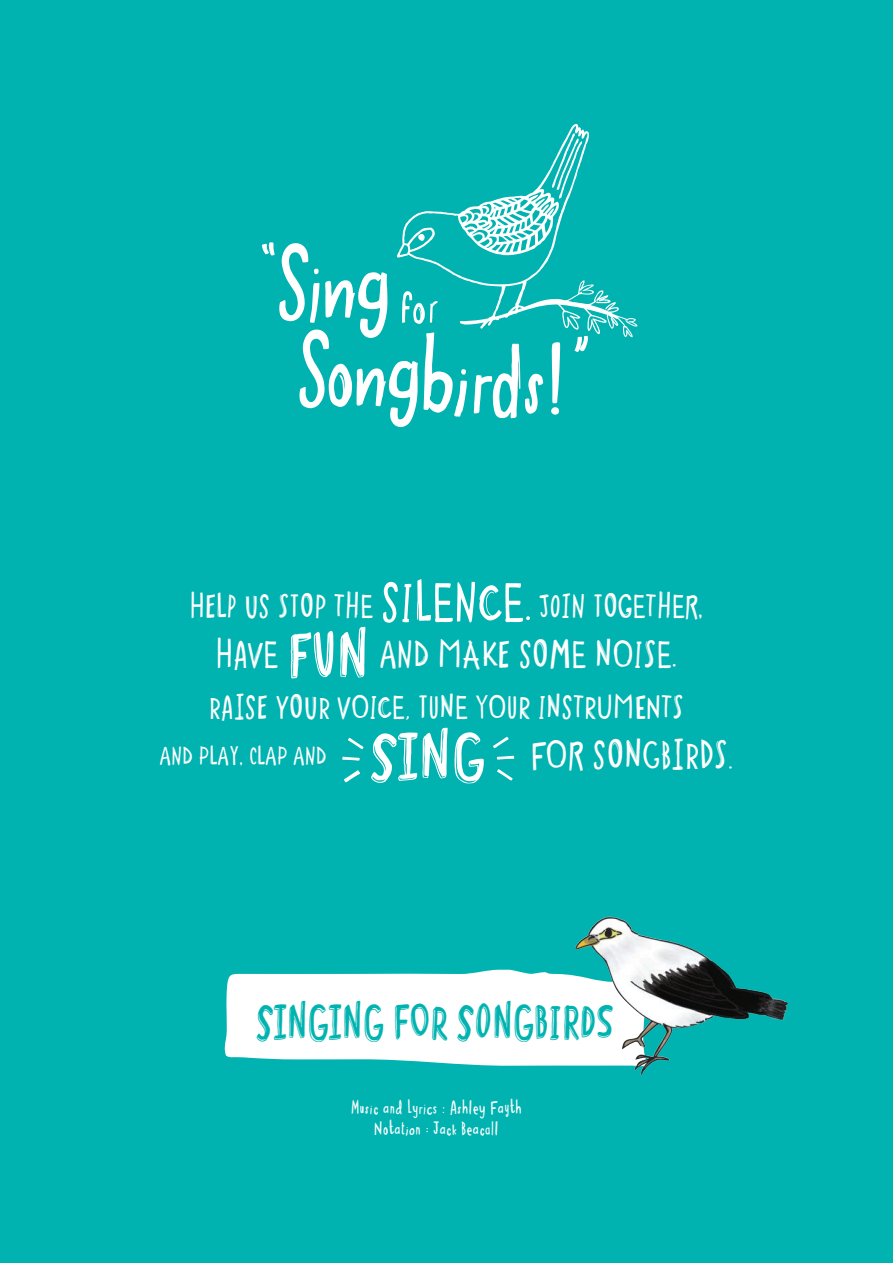
<style>
.page{position:relative;width:893px;height:1263px;background:#00b3b0}
.page>*{position:absolute;margin:0;border:0;box-sizing:border-box;transform-origin:0 0}
.t1{font:700 43.2px "Chester Zoo Fun";color:#00b3b0;scale:.85 1}
.t2{font:700 37.5px "Chester Zoo";color:#fff}
.t3{font:700 36px "Chester Zoo";color:#fff}
.t4{font:700 31.2px "Chester Zoo";color:#fff}
.t5{font:700 24px "Chester Zoo";color:#fff}
.t6{font:700 18px/21.6px "Chester Zoo";color:#fff;text-align:center}
.s1{font-size:52.5px}
.s2{font-family:"Chester Zoo Fun";font-size:58.5px}
</style>
<div class="page">
<svg style="left:224px;top:969px;width:327px;height:97px"></svg>
<svg style="left:474px;top:344px;width:69px;height:74px"></svg>
<svg style="left:551px;top:342px;width:9px;height:73px"></svg>
<svg style="left:574px;top:337px;width:14px;height:15px"></svg>
<svg style="left:262px;top:242px;width:205px;height:185px"></svg>
<svg style="left:397px;top:124px;width:240px;height:213px"></svg>
<img style="left:551px;top:916px;width:238px;height:159px">
<svg style="left:348px;top:738px;width:15px;height:11px"></svg>
<svg style="left:342px;top:757px;width:18px;height:3px"></svg>
<svg style="left:344px;top:770px;width:16px;height:12px"></svg>
<svg style="left:493px;top:737px;width:16px;height:11px"></svg>
<svg style="left:497px;top:756px;width:17px;height:3px"></svg>
<svg style="left:497px;top:769px;width:16px;height:11px"></svg>
<p class="t4" style="left:190px;top:590px;width:515px">HELP US STOP THE <span class="s1">SILENCE.</span> JOIN TOGETHER,</p>
<p class="t3" style="left:216px;top:636px;width:463px">HAVE <span class="s2">FUN</span> AND MAKE SOME NOISE.</p>
<p class="t4" style="left:209px;top:690px;width:476px">RAISE YOUR VOICE, TUNE YOUR INSTRUMENTS</p>
<p class="t5" style="left:160px;top:743px;width:168px">AND PLAY, CLAP AND</p>
<p class="t2" style="left:369px;top:735px;width:365px"><span class="s2">SING</span> FOR SONGBIRDS.</p>
<h1 class="t1" style="left:256px;top:997px;width:422px">SINGING FOR SONGBIRDS</h1>
<p class="t6" style="left:351px;top:1098px;width:173px">Music and Lyrics : Ashley Fayth<br>Notation : Jack Beacall</p>
</div>
